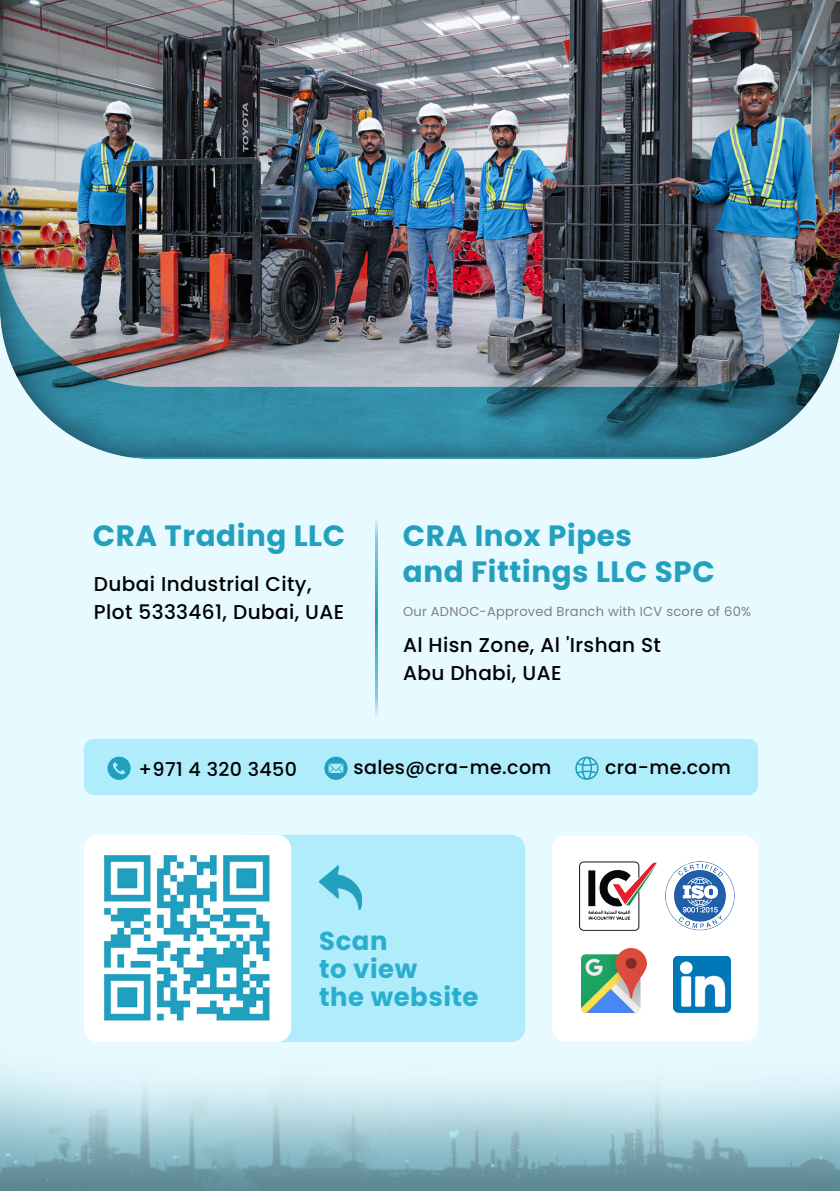
<style>
.page{position:relative;width:840px;height:1191px;background:#fff}
.page>*{position:absolute;margin:0;border:0;box-sizing:border-box;transform-origin:0 0}
.t1{font:700 29.4px "Poppins";letter-spacing:.02em;color:#24a0bf}
.t2{font:700 25.8px/28px "Poppins";letter-spacing:.02em;color:#2aaecf}
.t3{font:500 20px/28px "Poppins";letter-spacing:.02em;color:#000}
.t4{font:500 19px "Poppins";letter-spacing:.02em;color:#000}
.t5{font:13px "Poppins";letter-spacing:.02em;color:#7f7f7f}
</style>
<div class="page">
<div style="left:1px;top:0;width:838px;height:1191px;background:#e7faff"></div>
<svg style="left:84px;top:739px;width:673px;height:96px;fill:#afedfc"></svg>
<img style="left:0;top:0;width:839px;height:458px">
<svg style="left:84px;top:835px;width:673px;height:194px;background:#ccf2fc"></svg>
<img style="left:0;top:1029px;width:839px;height:162px">
<img style="left:92px;top:842px;width:191px;height:192px">
<img style="left:581px;top:948px;width:64px;height:64px">
<img style="left:672px;top:956px;width:58px;height:56px">
<img style="left:579px;top:861px;width:154px;height:69px">
<svg style="left:375px;top:519px;width:2px;height:198px"></svg>
<svg style="left:572px;top:756px;width:29px;height:26px"></svg>
<svg style="left:107px;top:753px;width:27px;height:27px"></svg>
<svg style="left:320px;top:753px;width:27px;height:27px"></svg>
<h1 class="t1" style="left:93px;top:519px;width:254px">CRA Trading LLC</h1>
<h1 class="t1" style="left:403px;top:519px;width:230px">CRA Inox Pipes</h1>
<p class="t3" style="left:94px;top:570px;width:219px">Dubai Industrial City,</p>
<h1 class="t1" style="left:403px;top:555px;width:313px">and Fittings LLC SPC</h1>
<p class="t3" style="left:94px;top:598px;width:252px">Plot 5333461, Dubai, UAE</p>
<p class="t5" style="left:403px;top:604px;width:349px">Our ADNOC-Approved Branch with ICV score of 60%</p>
<p class="t3" style="left:403px;top:631px;width:259px">Al Hisn Zone, Al 'Irshan St<br>Abu Dhabi, UAE</p>
<p class="t4" style="left:138px;top:758px;width:160px">+971 4 320 3450</p>
<p class="t4" style="left:353px;top:756px;width:199px">sales@cra-me.com</p>
<p class="t4" style="left:604px;top:756px;width:127px">cra-me.com</p>
<p class="t2" style="left:319px;top:927px;width:161px">Scan<br>to view<br>the website</p>
</div>
